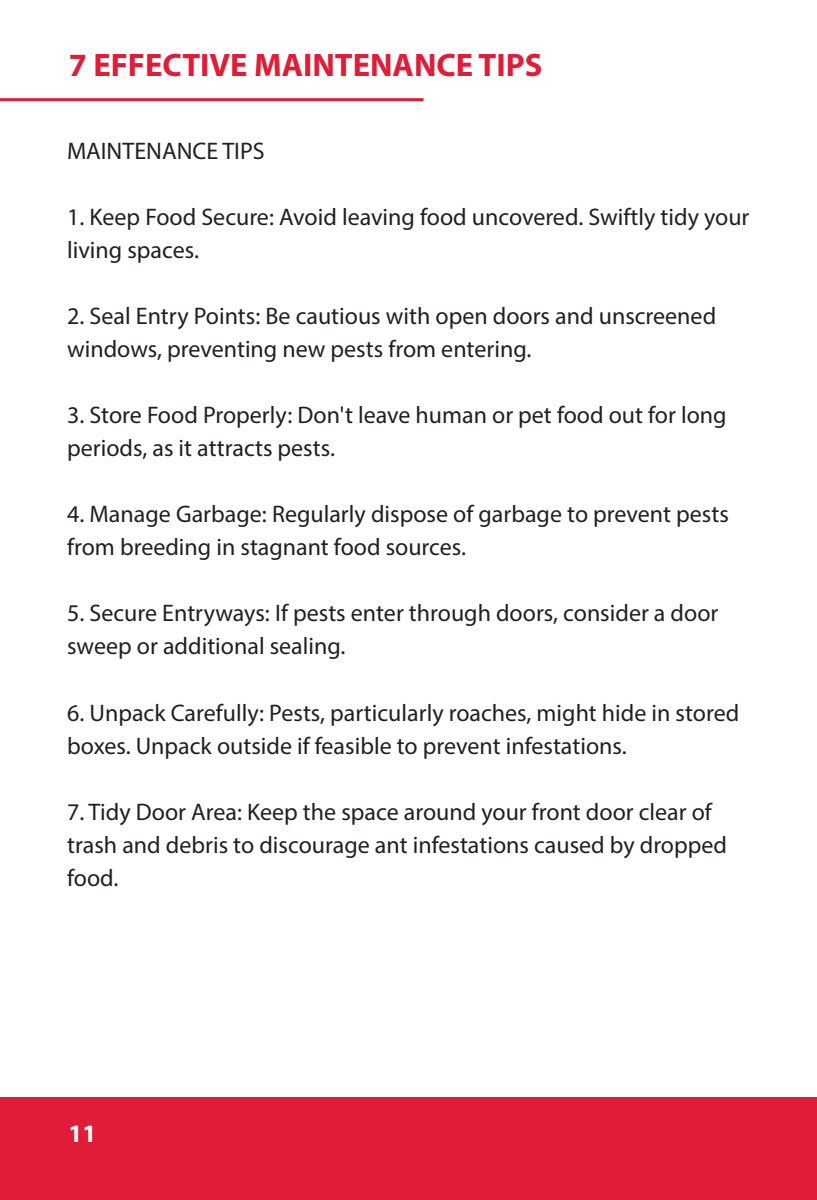
<style>
.page{position:relative;width:817px;height:1200px;background:#fff}
.page>*{position:absolute;margin:0;border:0;box-sizing:border-box;transform-origin:0 0}
.t1{font:700 32.7px "Myriad Pro";color:#df1d38}
.t2{font:700 25.2px "Myriad Pro";color:#fff}
.t3{font:24px/33px "Myriad Pro";color:#231f20}
</style>
<div class="page">
<hr style="left:0;top:98px;width:423px;height:3px;background:#df1d38">
<div style="left:0;top:1097px;width:816px;height:102px;background:#df1d38"></div>
<h1 class="t1" style="left:69px;top:44px;width:475px">7 EFFECTIVE MAINTENANCE TIPS</h1>
<p class="t3" style="left:67px;top:134px;width:199px">MAINTENANCE TIPS</p>
<p class="t3" style="left:67px;top:200px;width:683px">1. Keep Food Secure: Avoid leaving food uncovered. Swiftly tidy your living spaces.</p>
<p class="t3" style="left:67px;top:299px;width:650px">2. Seal Entry Points: Be cautious with open doors and unscreened windows, preventing new pests from entering.</p>
<p class="t3" style="left:67px;top:398px;width:660px">3. Store Food Properly: Don't leave human or pet food out for long periods, as it attracts pests.</p>
<p class="t3" style="left:67px;top:497px;width:663px">4. Manage Garbage: Regularly dispose of garbage to prevent pests from breeding in stagnant food sources.</p>
<p class="t3" style="left:67px;top:596px;width:652px">5. Secure Entryways: If pests enter through doors, consider a door sweep or additional sealing.</p>
<p class="t3" style="left:67px;top:695px;width:673px">6. Unpack Carefully: Pests, particularly roaches, might hide in stored boxes. Unpack outside if feasible to prevent infestations.</p>
<p class="t3" style="left:67px;top:794px;width:661px">7. Tidy Door Area: Keep the space around your front door clear of trash and debris to discourage ant infestations caused by dropped food.</p>
<p class="t2" style="left:69px;top:1116px;width:29px">11</p>
</div>
